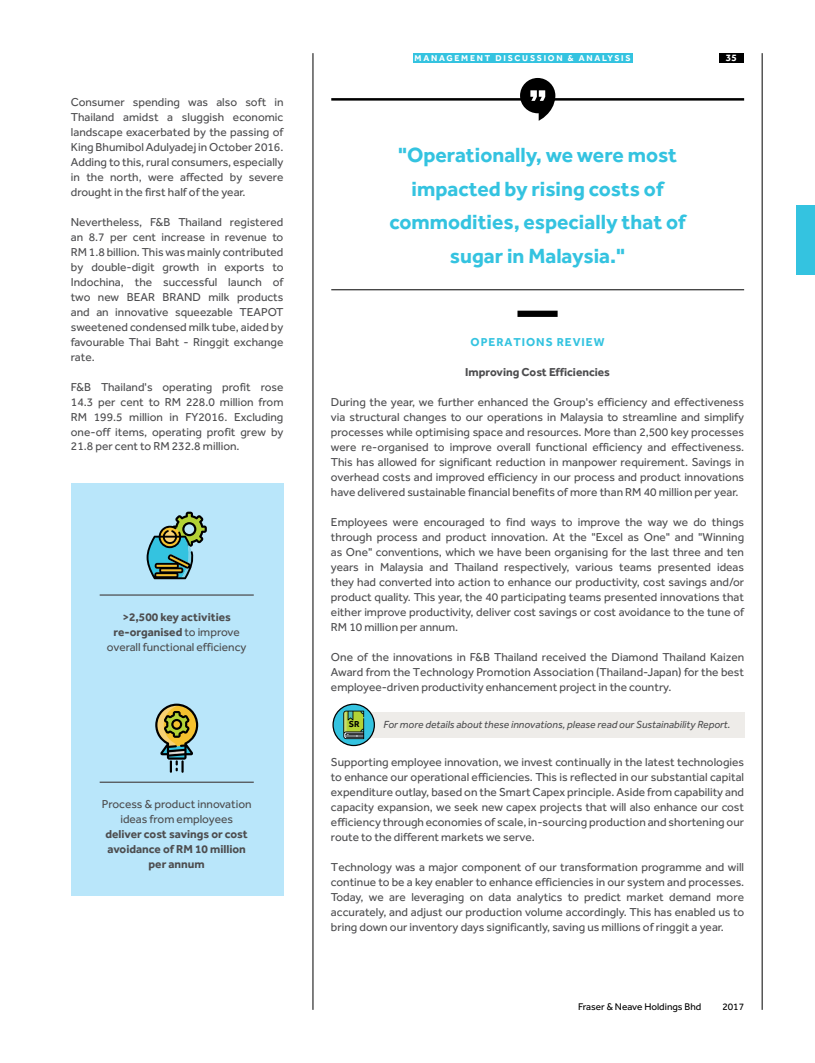
<style>
.page{position:relative;width:815px;height:1063px;background:#fff}
.page>*{position:absolute;margin:0;border:0;box-sizing:border-box;transform-origin:0 0}
.t1{font:700 21.25px/33.8px "Effra";color:#34c3e0;text-align:center}
.t2{font:11.88px/15px "Effra";color:#4d4d4f;text-align:justify}
.t3{font:700 11.88px/15px "Effra";color:#4d4d4f;text-align:center}
.t4{font:700 11.88px "Effra";letter-spacing:.08em;color:#34c3e0}
.t5{font:italic 10.62px "Effra";color:#4d4d4f}
.t6{font:10px "Effra";color:#000}
.t7{font:700 10px "Effra";color:#fff}
.t8{font:700 9px "Effra";color:#000}
.t9{font:700 8.75px "Effra";letter-spacing:.2em;color:#fff}
.s1{font-weight:700}
</style>
<div class="page">
<hr style="left:762px;top:53px;width:1px;height:957px;background:#000">
<div style="left:796px;top:206px;width:19px;height:69px;background:#34c3e0"></div>
<div style="left:719px;top:53px;width:25px;height:9px;background:#000"></div>
<div style="left:413px;top:53px;width:219px;height:10px;background:#34c3e0"></div>
<div style="left:517px;top:311px;width:41px;height:6px;background:#000"></div>
<hr style="left:331px;top:289px;width:413px;height:1px;background:#000">
<hr style="left:331px;top:98px;width:413px;height:3px;background:#000">
<div style="left:71px;top:483px;width:212px;height:413px;background:#b9e6fa"></div>
<hr style="left:100px;top:594px;width:154px;height:2px;background:#4d4d4f">
<hr style="left:100px;top:782px;width:154px;height:1px;background:#4d4d4f">
<hr style="left:313px;top:53px;width:1px;height:957px;background:#000">
<svg style="left:146px;top:512px;width:61px;height:67px"></svg>
<svg style="left:155px;top:704px;width:43px;height:69px"></svg>
<svg style="left:520px;top:78px;width:35px;height:43px"></svg>
<div style="left:341px;top:712px;width:403px;height:26px;background:#eeece9"></div>
<svg style="left:333px;top:704px;width:41px;height:42px"></svg>
<div style="left:332px;top:704px;width:43px;height:42px;border:1px solid #000;border-radius:50%"></div>
<svg style="left:343px;top:711px;width:21px;height:28px"></svg>
<p class="t2" style="left:71px;top:94px;width:214px">Consumer spending was also soft in Thailand amidst a sluggish economic landscape exacerbated by the passing of King Bhumibol Adulyadej in October 2016.<br>Adding to this, rural consumers, especially in the north, were affected by severe drought in the first half of the year.</p>
<p class="t2" style="left:71px;top:214px;width:214px">Nevertheless, F&amp;B Thailand registered an 8.7 per cent increase in revenue to RM 1.8 billion. This was mainly contributed by double-digit growth in exports to Indochina, the successful launch of two new BEAR BRAND milk products and an innovative squeezable TEAPOT sweetened condensed milk tube, aided by favourable Thai Baht - Ringgit exchange rate.</p>
<p class="t2" style="left:71px;top:379px;width:214px">F&amp;B Thailand's operating profit rose 14.3 per cent to RM 228.0 million from RM 199.5 million in FY2016. Excluding one-off items, operating profit grew by 21.8 per cent to RM 232.8 million.</p>
<p class="t2" style="left:107px;top:610px;width:141px;text-align:center"><span class="s1">&gt;2,500 key activities re-organised</span> to improve overall functional efficiency</p>
<p class="t2" style="left:102px;top:797px;width:151px;text-align:center">Process &amp; product innovation ideas from employees</p>
<p class="t3" style="left:106px;top:827px;width:144px">deliver cost savings or cost avoidance of RM 10 million per annum</p>
<p class="t9" style="left:415px;top:53px;width:218px">MANAGEMENT DISCUSSION &amp; ANALYSIS</p>
<p class="t7" style="left:726px;top:52px;width:12px">35</p>
<h1 class="t1" style="left:389px;top:138px;width:298px">"Operationally, we were most impacted by rising costs of commodities, especially that of sugar in Malaysia."</h1>
<p class="t4" style="left:471px;top:335px;width:135px">OPERATIONS REVIEW</p>
<p class="t3" style="left:465px;top:364px;width:146px">Improving Cost Efficiencies</p>
<p class="t2" style="left:331px;top:395px;width:415px">During the year, we further enhanced the Group's efficiency and effectiveness via structural changes to our operations in Malaysia to streamline and simplify processes while optimising space and resources. More than 2,500 key processes were re-organised to improve overall functional efficiency and effectiveness.<br>This has allowed for significant reduction in manpower requirement. Savings in overhead costs and improved efficiency in our process and product innovations have delivered sustainable financial benefits of more than RM 40 million per year.</p>
<p class="t2" style="left:331px;top:515px;width:415px">Employees were encouraged to find ways to improve the way we do things through process and product innovation. At the "Excel as One" and "Winning as One" conventions, which we have been organising for the last three and ten years in Malaysia and Thailand respectively, various teams presented ideas they had converted into action to enhance our productivity, cost savings and/or product quality. This year, the 40 participating teams presented innovations that either improve productivity, deliver cost savings or cost avoidance to the tune of RM 10 million per annum.</p>
<p class="t2" style="left:331px;top:650px;width:415px">One of the innovations in F&amp;B Thailand received the Diamond Thailand Kaizen Award from the Technology Promotion Association (Thailand-Japan) for the best employee-driven productivity enhancement project in the country.</p>
<p class="t8" style="left:349px;top:719px;width:12px">SR</p>
<p class="t5" style="left:383px;top:718px;width:349px">For more details about these innovations, please read our Sustainability Report.</p>
<p class="t2" style="left:331px;top:755px;width:415px">Supporting employee innovation, we invest continually in the latest technologies to enhance our operational efficiencies. This is reflected in our substantial capital expenditure outlay, based on the Smart Capex principle. Aside from capability and capacity expansion, we seek new capex projects that will also enhance our cost efficiency through economies of scale, in-sourcing production and shortening our route to the different markets we serve.</p>
<p class="t2" style="left:331px;top:860px;width:415px">Technology was a major component of our transformation programme and will continue to be a key enabler to enhance efficiencies in our system and processes.<br>Today, we are leveraging on data analytics to predict market demand more accurately, and adjust our production volume accordingly. This has enabled us to bring down our inventory days significantly, saving us millions of ringgit a year.</p>
<p class="t6" style="left:578px;top:1001px;width:125px">Fraser &amp; Neave Holdings Bhd</p>
<p class="t6" style="left:722px;top:1001px;width:23px">2017</p>
</div>
